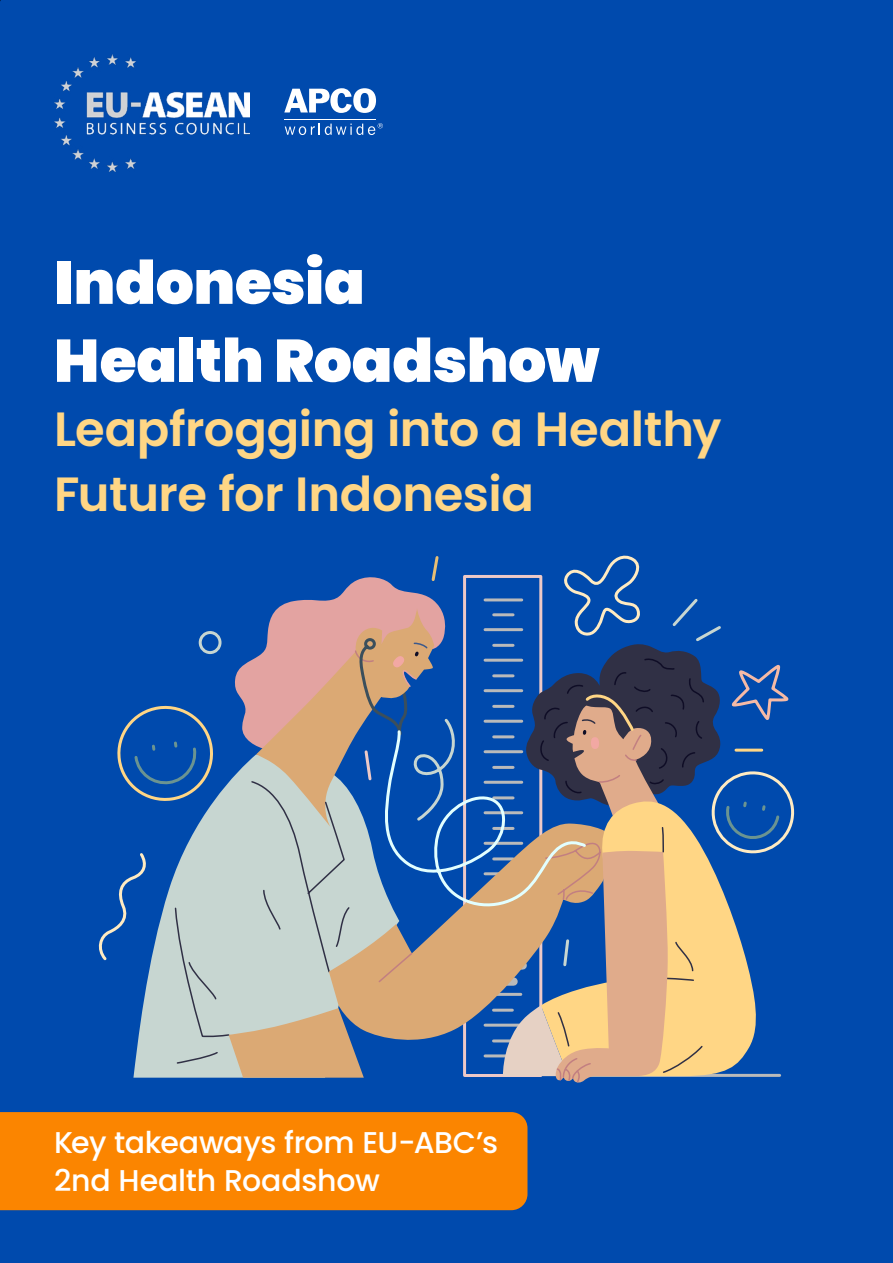
<style>
.page{position:relative;width:893px;height:1263px;background:#004aad}
.page>*{position:absolute;margin:0;border:0;box-sizing:border-box;transform-origin:0 0}
.t1{font:900 60px/78px "Poppins";letter-spacing:-.005em;color:#fff}
.t2{font:600 48px/64.5px "Poppins";letter-spacing:-.01em;color:#ffd685}
.t3{font:500 30px/37.2px "Poppins";letter-spacing:-.01em;color:#fff}
</style>
<div class="page">
<div style="left:0;top:1112px;width:527px;height:98px;background:#fb8500"></div>
<svg style="left:284px;top:88px;width:92px;height:25px"></svg>
<hr style="left:284px;top:119px;width:92px;height:1px;background:#fff">
<svg style="left:285px;top:123px;width:98px;height:12px"></svg>
<img style="left:54px;top:54px;width:195px;height:117px">
<svg style="left:112px;top:555px;width:683px;height:528px"></svg>
<p class="t1" style="left:54px;top:244px;width:547px">Indonesia<br>Health Roadshow</p>
<p class="t2" style="left:54px;top:398px;width:669px">Leapfrogging into a Healthy<br>Future for Indonesia</p>
<p class="t3" style="left:54px;top:1124px;width:446px">Key takeaways from EU-ABC’s<br>2nd Health Roadshow</p>
</div>
